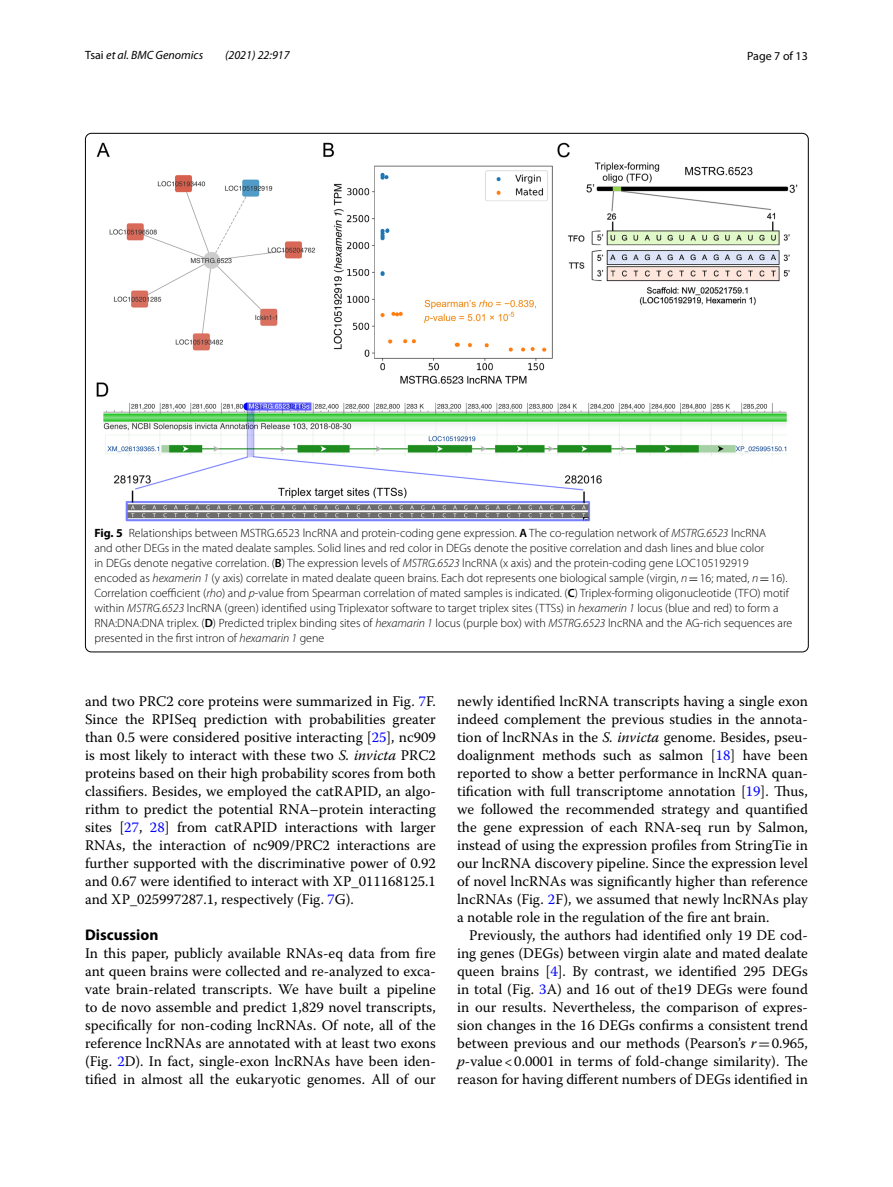
<style>
.page{position:relative;width:893px;height:1187px;background:#fff}
.page>*{position:absolute;margin:0;border:0;box-sizing:border-box;transform-origin:0 0}
.t1{font:700 15.45px "Myriad Pro";color:#000}
.t2{font:14.7px/18px "Warnock Pro";color:#000;text-align:justify}
.t3{font:300 12px/15px "Myriad Pro";color:#000}
.t4{font:italic 12px "Myriad Pro";color:#000}
.t5{font:12px "Myriad Pro";color:#000}
.s1{font-style:normal}
.s2{font-weight:700}
.s3{font-weight:600}
.s4{font-style:italic}
.s5{font-family:"MTSY";font-weight:400}
.s6{color:#00f}
.s7{font-family:"MTSY"}
</style>
<div class="page">
<img style="left:97px;top:142px;width:700px;height:379px">
<p class="t4" style="left:85px;top:48px;width:120px"><span class="s1">Tsai</span> et al. BMC Genomics</p>
<p class="t4" style="left:225px;top:48px;width:66px">(2021) 22:917</p>
<p class="t5" style="left:747px;top:48px;width:62px">Page 7 of 13</p>
<p class="t3" style="left:94px;top:525px;width:699px"><span class="s2">Fig. 5</span> Relationships between MSTRG.6523 lncRNA and protein-coding gene expression. <span class="s3">A</span> The co-regulation network of <span class="s4">MSTRG.6523</span> lncRNA<br>and other DEGs in the mated dealate samples. Solid lines and red color in DEGs denote the positive correlation and dash lines and blue color<br>in DEGs denote negative correlation. (<span class="s3">B</span>) The expression levels of <span class="s4">MSTRG.6523</span> lncRNA (x axis) and the protein-coding gene LOC105192919 encoded as <span class="s4">hexamerin 1</span> (y axis) correlate in mated dealate queen brains. Each dot represents one biological sample (virgin, <span class="s4">n</span><span class="s5">=</span>16; mated, <span class="s4">n</span><span class="s5">=</span>16).<br>Correlation coefficient (<span class="s4">rho</span>) and <span class="s4">p</span>-value from Spearman correlation of mated samples is indicated. (<span class="s3">C</span>) Triplex-forming oligonucleotide (TFO) motif within <span class="s4">MSTRG.6523</span> lncRNA (green) identified using Triplexator software to target triplex sites (TTSs) in <span class="s4">hexamerin 1</span> locus (blue and red) to form a RNA:DNA:DNA triplex. (<span class="s3">D</span>) Predicted triplex binding sites of <span class="s4">hexamarin 1</span> locus (purple box) with <span class="s4">MSTRG.6523</span> lncRNA and the AG-rich sequences are presented in the first intron of <span class="s4">hexamarin 1</span> gene</p>
<p class="t2" style="left:85px;top:691px;width:352px">and two PRC2 core proteins were summarized in Fig. <span class="s6">7</span>F.<br>Since the RPISeq prediction with probabilities greater than 0.5 were considered positive interacting [<span class="s6">25</span>], nc909 is most likely to interact with these two <span class="s4">S. invicta</span> PRC2 proteins based on their high probability scores from both classifiers. Besides, we employed the catRAPID, an algo&shy;rithm to predict the potential RNA–protein interacting sites [<span class="s6">27</span>, <span class="s6">28</span>] from catRAPID interactions with larger RNAs, the interaction of nc909/PRC2 interactions are further supported with the discriminative power of 0.92 and 0.67 were identified to interact with XP_011168125.1 and XP_025997287.1, respectively (Fig. <span class="s6">7</span>G).</p>
<p class="t1" style="left:85px;top:924px;width:75px">Discussion</p>
<p class="t2" style="left:85px;top:943px;width:352px">In this paper, publicly available RNAs-eq data from fire ant queen brains were collected and re-analyzed to exca&shy;vate brain-related transcripts. We have built a pipeline to de novo assemble and predict 1,829 novel transcripts, specifically for non-coding lncRNAs. Of note, all of the reference lncRNAs are annotated with at least two exons (Fig. <span class="s6">2</span>D). In fact, single-exon lncRNAs have been iden&shy;tified in almost all the eukaryotic genomes. All of our</p>
<p class="t2" style="left:457px;top:691px;width:352px">newly identified lncRNA transcripts having a single exon indeed complement the previous studies in the annota&shy;tion of lncRNAs in the <span class="s4">S. invicta</span> genome. Besides, pseu&shy;doalignment methods such as salmon [<span class="s6">18</span>] have been reported to show a better performance in lncRNA quan&shy;tification with full transcriptome annotation [<span class="s6">19</span>]. Thus, we followed the recommended strategy and quantified the gene expression of each RNA-seq run by Salmon, instead of using the expression profiles from StringTie in our lncRNA discovery pipeline. Since the expression level of novel lncRNAs was significantly higher than reference lncRNAs (Fig. <span class="s6">2</span>F), we assumed that newly lncRNAs play a notable role in the regulation of the fire ant brain.</p>
<p class="t2" style="left:457px;top:925px;width:352px;text-indent:12px">Previously, the authors had identified only 19 DE cod&shy;ing genes (DEGs) between virgin alate and mated dealate queen brains [<span class="s6">4</span>]. By contrast, we identified 295 DEGs in total (Fig. <span class="s6">3</span>A) and 16 out of the19 DEGs were found in our results. Nevertheless, the comparison of expres&shy;sion changes in the 16 DEGs confirms a consistent trend between previous and our methods (Pearson’s <span class="s4">r</span><span class="s7">=</span>0.965, <span class="s4">p</span>-value&lt;0.0001 in terms of fold-change similarity). The reason for having different numbers of DEGs identified in</p>
</div>
